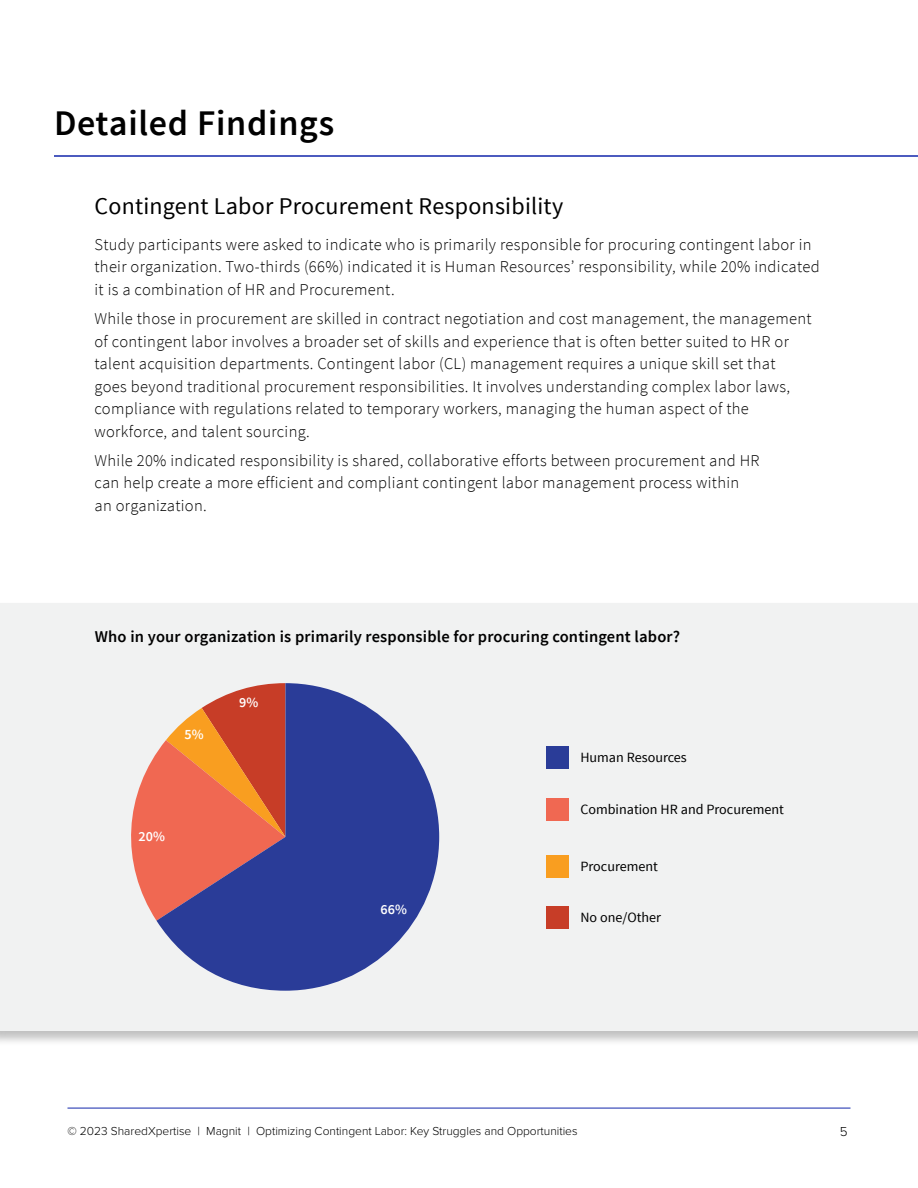
<style>
.page{position:relative;width:918px;height:1188px;background:#fff}
.page>*{position:absolute;margin:0;border:0;box-sizing:border-box;transform-origin:0 0}
.t1{font:600 36px "Source Sans Pro";letter-spacing:.02em;color:#000}
.t2{font:24px "Source Sans Pro";letter-spacing:.01em;color:#000}
.t3{font:300 16.5px/22.5px "Source Sans Pro";letter-spacing:.02em;color:#000}
.t4{font:600 16.5px "Source Sans Pro";letter-spacing:.01em;color:#000}
.t5{font:14.1px "Source Sans Pro";color:#000}
.t6{font:600 14.1px "Source Sans Pro";color:#fff}
.t7{font:300 13.5px "Proxima Nova";color:#000}
.t8{font:300 12px "Proxima Nova";color:#000}
</style>
<div class="page">
<hr style="left:68px;top:1108px;width:782px;height:1px;background:#1226ab">
<hr style="left:54px;top:155px;width:864px;height:2px;background:#1226ab">
<div style="left:0;top:602px;width:918px;height:444px;background:#000;opacity:.25"></div>
<div style="left:0;top:603px;width:918px;height:428px;background:#f1f2f2"></div>
<svg style="left:131px;top:754px;width:25px;height:166px"></svg>
<svg style="left:156px;top:683px;width:283px;height:308px;fill:#2a3c98"></svg>
<div style="left:547px;top:746px;width:22px;height:23px;background:#2a3c98"></div>
<div style="left:547px;top:798px;width:22px;height:22px;background:#f06852"></div>
<div style="left:547px;top:855px;width:22px;height:22px;background:#f99e20"></div>
<div style="left:547px;top:906px;width:22px;height:23px;background:#c73d27"></div>
<h1 class="t1" style="left:54px;top:100px;width:282px">Detailed Findings</h1>
<h2 class="t2" style="left:94px;top:191px;width:470px">Contingent Labor Procurement Responsibility</h2>
<p class="t3" style="left:94px;top:233px;width:727px">Study participants were asked to indicate who is primarily responsible for procuring contingent labor in their organization. Two-thirds (66%) indicated it is Human Resources’ responsibility, while 20% indicated it is a combination of HR and Procurement.</p>
<p class="t3" style="left:94px;top:307px;width:719px">While those in procurement are skilled in contract negotiation and cost management, the management of contingent labor involves a broader set of skills and experience that is often better suited to HR or talent acquisition departments. Contingent labor (CL) management requires a unique skill set that goes beyond traditional procurement responsibilities. It involves understanding complex labor laws, compliance with regulations related to temporary workers, managing the human aspect of the workforce, and talent sourcing.</p>
<p class="t3" style="left:94px;top:449px;width:667px">While 20% indicated responsibility is shared, collaborative efforts between procurement and HR can help create a more efficient and compliant contingent labor management process within an organization.</p>
<p class="t4" style="left:95px;top:626px;width:587px">Who in your organization is primarily responsible for procuring contingent labor?</p>
<p class="t6" style="left:185px;top:725px;width:21px">5%</p>
<p class="t6" style="left:239px;top:694px;width:21px">9%</p>
<p class="t6" style="left:139px;top:828px;width:28px">20%</p>
<p class="t6" style="left:381px;top:900px;width:28px">66%</p>
<p class="t5" style="left:580px;top:749px;width:108px">Human Resources</p>
<p class="t5" style="left:580px;top:800px;width:205px">Combination HR and Procurement</p>
<p class="t5" style="left:580px;top:857px;width:79px">Procurement</p>
<p class="t5" style="left:580px;top:909px;width:82px">No one/Other</p>
<p class="t8" style="left:68px;top:1124px;width:512px">© 2023 SharedXpertise | Magnit | Optimizing Contingent Labor: Key Struggles and Opportunities</p>
<p class="t7" style="left:840px;top:1124px;width:9px">5</p>
</div>
